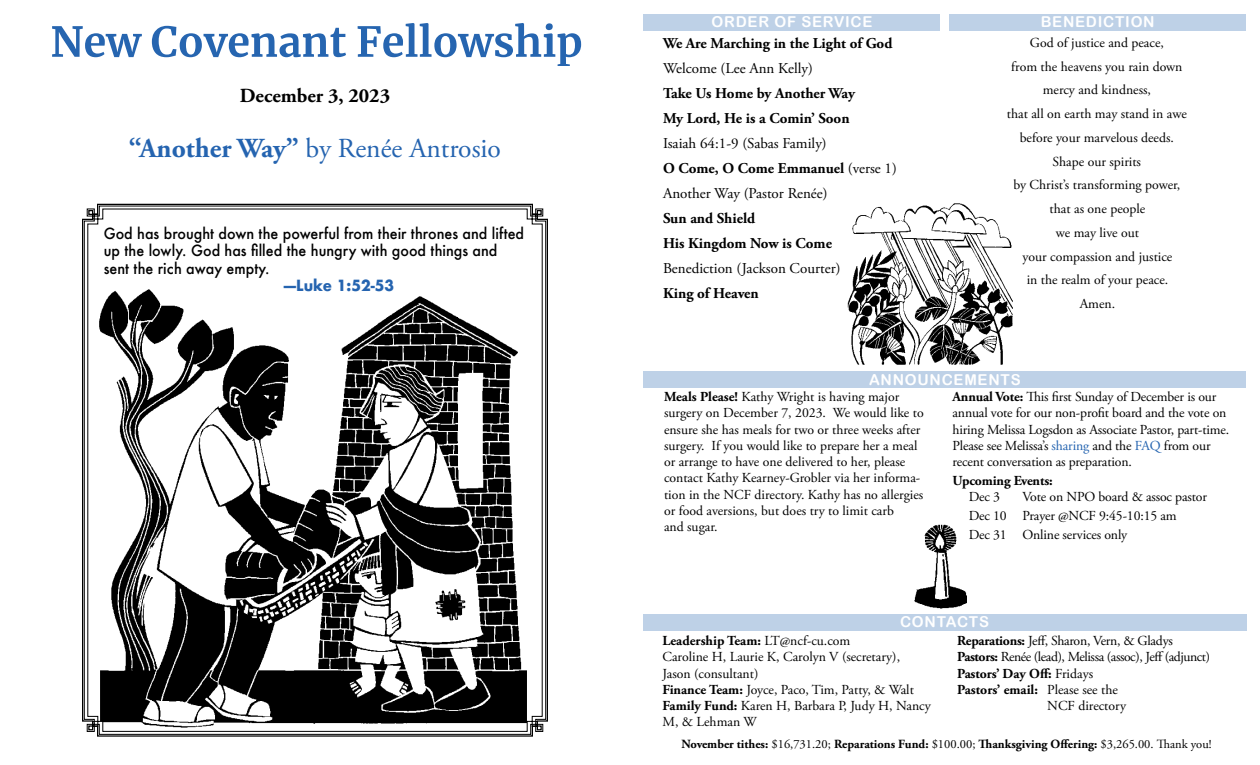
<style>
.page{position:relative;width:1260px;height:765px;background:#fff}
.page>*{position:absolute;margin:0;border:0;box-sizing:border-box;transform-origin:0 0}
.t1{font:27.5px "Adobe Garamond Pro";color:#2564b0}
.t2{font:700 20px "Adobe Garamond Pro";color:#000}
.t3{font:500 15px/17.5px "Futura";color:#000;scale:.95 1}
.t4{font:15px/25px "Adobe Garamond Pro";color:#000}
.t5{font:700 15px/25px "Adobe Garamond Pro";color:#000}
.t6{font:15px "Arial Rounded MT Bold";letter-spacing:.05em;color:#fff}
.t7{font:700 15px "Futura";color:#2564b0;scale:.95 1}
.t8{font:13.75px/16.2px "Adobe Garamond Pro";color:#000}
.t9{font:700 13.75px "Adobe Garamond Pro";letter-spacing:-.01em;color:#000}
.t10{font:13.75px "Adobe Garamond Pro";letter-spacing:-.03em;color:#000}
.t11{font:13.75px "Adobe Garamond Pro";letter-spacing:-.02em;color:#000}
.t12{font:700 12.5px "Adobe Garamond Pro";color:#000}
.s1{font-weight:700}
.s2{color:#2564b0}
.s3{font-weight:400}
</style>
<div class="page">
<svg style="left:52px;top:23px;width:529px;height:43px"></svg>
<svg style="left:84px;top:206px;width:462px;height:529px"></svg>
<svg style="left:87px;top:209px;width:456px;height:523px"></svg>
<div style="left:643px;top:14px;width:298px;height:16px;background:#bed1e7"></div>
<div style="left:643px;top:371px;width:603px;height:17px;background:#bed1e7"></div>
<div style="left:949px;top:14px;width:297px;height:16px;background:#bed1e7"></div>
<div style="left:643px;top:614px;width:603px;height:16px;background:#bed1e7"></div>
<img style="left:914px;top:524px;width:52px;height:85px">
<img style="left:847px;top:203px;width:166px;height:162px">
<h2 class="t2" style="left:240px;top:84px;width:152px">December 3, 2023</h2>
<h1 class="t1" style="left:129px;top:132px;width:374px"><span class="s1">“Another Way”</span> by Renée Antrosio</h1>
<p class="t3" style="left:104px;top:224px;width:444px">God has brought down the powerful from their thrones and lifted up the lowly. God has filled the hungry with good things and sent the rich away empty.</p>
<p class="t7" style="left:284px;top:275px;width:118px">—Luke 1:52-53</p>
<p class="t6" style="left:712px;top:13px;width:162px">ORDER OF SERVICE</p>
<p class="t5" style="left:663px;top:31px;width:231px">We Are Marching in the Light of God</p>
<p class="t4" style="left:663px;top:57px;width:151px">Welcome (Lee Ann Kelly)</p>
<p class="t5" style="left:663px;top:81px;width:194px">Take Us Home by Another Way<br>My Lord, He is a Comin’ Soon</p>
<p class="t4" style="left:663px;top:132px;width:235px">Isaiah 64:1-9 (Sabas Family)<br><span class="s1">O Come, O Come Emmanuel</span> (verse 1)<br>Another Way (Pastor Renée)</p>
<p class="t5" style="left:663px;top:206px;width:170px">Sun and Shield<br>His Kingdom Now is Come</p>
<p class="t4" style="left:663px;top:257px;width:179px">Benediction (Jackson Courter)</p>
<p class="t5" style="left:663px;top:281px;width:97px">King of Heaven</p>
<p class="t6" style="left:1041px;top:13px;width:115px">BENEDICTION</p>
<p class="t8" style="left:1007px;top:31px;width:181px;line-height:23.8px;text-align:center">God of justice and peace,<br>from the heavens you rain down mercy and kindness,<br>that all on earth may stand in awe before your marvelous deeds.<br>Shape our spirits<br>by Christ’s transforming power, that as one people<br>we may live out<br>your compassion and justice<br>in the realm of your peace.<br>Amen.</p>
<p class="t6" style="left:869px;top:371px;width:153px">ANNOUNCEMENTS</p>
<p class="t8" style="left:664px;top:389px;width:261px"><span class="s1">Meals Please!</span> Kathy Wright is having major surgery on December 7, 2023. We would like to ensure she has meals for two or three weeks after surgery. If you would like to prepare her a meal or arrange to have one delivered to her, please contact Kathy Kearney-Grobler via her informa&shy;tion in the NCF directory. Kathy has no allergies or food aversions, but does try to limit carb<br>and sugar.</p>
<p class="t8" style="left:953px;top:389px;width:278px"><span class="s1">Annual Vote:</span> This first Sunday of December is our annual vote for our non-profit board and the vote on hiring Melissa Logsdon as Associate Pastor, part-time.<br>Please see Melissa’s <span class="s2">sharing</span> and the <span class="s2">FAQ</span> from our recent conversation as preparation.</p>
<p class="t9" style="left:953px;top:473px;width:102px">Upcoming Events:</p>
<p class="t8" style="left:969px;top:489px;width:33px">Dec 3</p>
<p class="t8" style="left:969px;top:488px;width:240px;line-height:18.8px;text-indent:54px">Vote on NPO board &amp; assoc pastor<br>Dec 10 Prayer @NCF 9:45-10:15 am<br>Dec 31 Online services only</p>
<p class="t6" style="left:900px;top:613px;width:90px">CONTACTS</p>
<p class="t8" style="left:662px;top:633px;width:270px"><span class="s1">Leadership Team:</span> LT@ncf-cu.com<br>Caroline H, Laurie K, Carolyn V (secretary), Jason (consultant)<br><span class="s1">Finance Team:</span> Joyce, Paco, Tim, Patty, &amp; Walt <span class="s1">Family Fund:</span> Karen H, Barbara P, Judy H, Nancy M, &amp; Lehman W</p>
<p class="t11" style="left:957px;top:633px;width:217px"><span class="s1">Reparations:</span> Jeff, Sharon, Vern, &amp; Gladys</p>
<p class="t10" style="left:957px;top:649px;width:254px"><span class="s1">Pastors:</span> Renée (lead), Melissa (assoc), Jeff (adjunct)</p>
<p class="t9" style="left:957px;top:665px;width:137px">Pastors’ Day Off: <span class="s3">Fridays</span></p>
<p class="t9" style="left:957px;top:682px;width:162px">Pastors’ email: <span class="s3">Please see the</span></p>
<p class="t8" style="left:1047px;top:698px;width:80px">NCF directory</p>
<p class="t12" style="left:682px;top:737px;width:531px">November tithes: <span class="s3">$16,731.20;</span> Reparations Fund: <span class="s3">$100.00;</span> Thanksgiving Offering: <span class="s3">$3,265.00. Thank you!</span></p>
</div>
